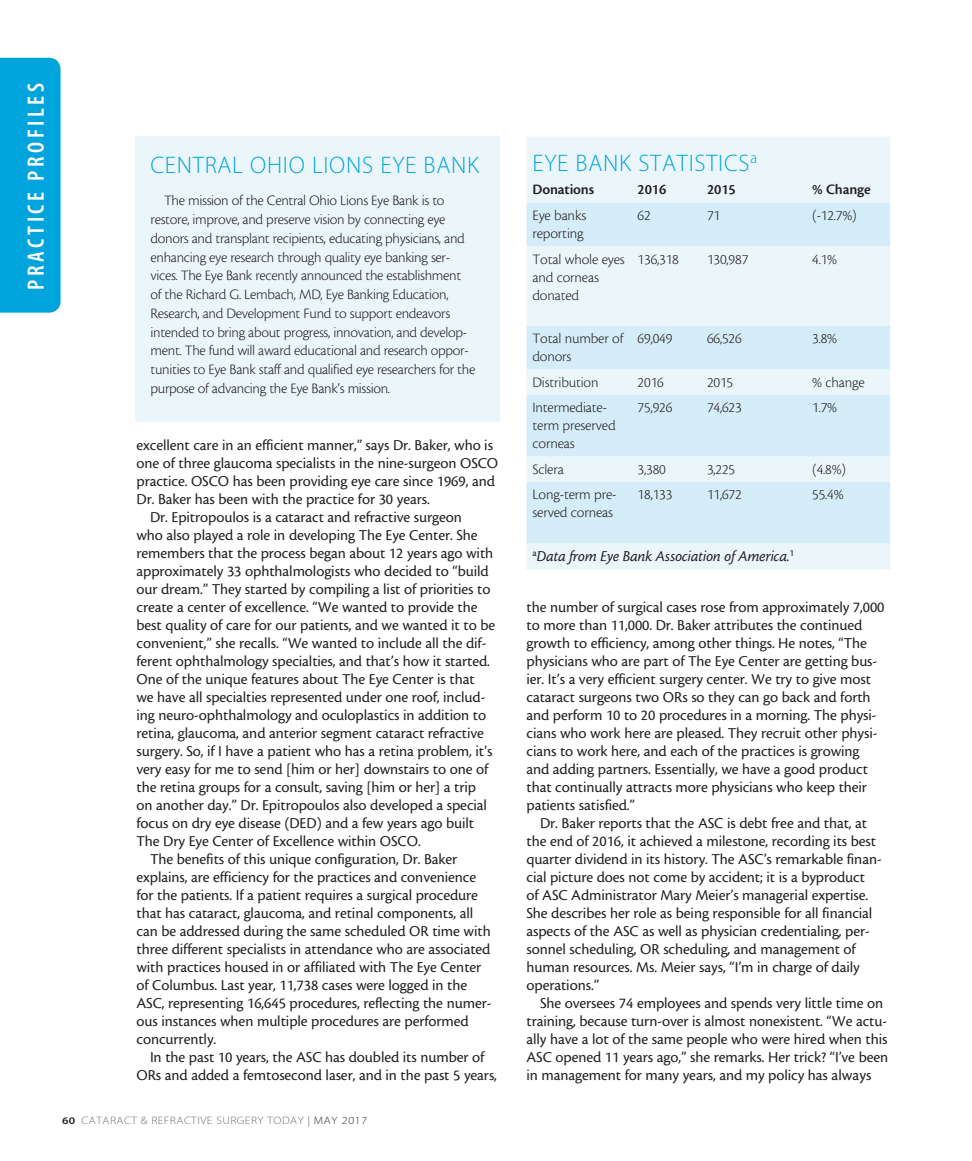
<style>
.page{position:relative;width:972px;height:1161px;background:#fff}
.page>*{position:absolute;margin:0;border:0;box-sizing:border-box;transform-origin:0 0}
.headline{font:24px "Myriad MM 215 600";letter-spacing:.03em;color:#00a4dc}
.t1{font:23.7px "Myriad MM 565 300";letter-spacing:.15em;color:#fff}
.body{font:15.75px/18px "Cronos MM 408 10";letter-spacing:-.005em;color:#231f20}
.table_body{font:15.75px "Cronos MM It 408 10";letter-spacing:-.01em;color:#231f20}
.sidebar_body{font:15px/18.8px "Cronos MM 250 10";letter-spacing:-.02em;color:#231f20}
.table_body-2{font:15px/18px "Cronos MM 250 10";letter-spacing:-.01em;color:#231f20}
.table_body-3{font:15px "Cronos MM 574 10";letter-spacing:-.01em;color:#231f20}
.t2{font:10.8px "Myriad MM 215 600";letter-spacing:.04em;color:#6c6d70;scale:1.11 1}
.s1{font-family:"Myriad MM 565 600";font-size:10.2px;color:#231f20}
.s2{font-family:"Myriad MM 400 600";color:#939598}
.s3{color:#312f30}
</style>
<div class="page">
<div style="left:0;top:58px;width:61px;height:255px;background:#00a4dc"></div>
<div style="left:135px;top:136px;width:365px;height:286px;background:#ebf6fb"></div>
<div style="left:526px;top:136px;width:364px;height:434px;background:#ebf6fb"></div>
<svg style="left:526px;top:203px;width:364px;height:340px;background:#ddf0f9"></svg>
<h2 class="t1" style="left:25px;top:290px;width:208px;rotate:-90deg">PRACTICE PROFILES</h2>
<p class="headline" style="left:151px;top:153px;width:330px">CENTRAL OHIO LIONS EYE BANK</p>
<p class="sidebar_body" style="left:151px;top:192px;width:326px;text-indent:14px">The mission of the Central Ohio Lions Eye Bank is to restore, improve, and preserve vision by connecting eye donors and transplant recipients, educating physicians, and enhancing eye research through quality eye banking ser&shy;vices. The Eye Bank recently announced the establishment of the Richard G. Lembach, MD, Eye Banking Education, Research, and Development Fund to support endeavors intended to bring about progress, innovation, and develop&shy;ment. The fund will award educational and research oppor&shy;tunities to Eye Bank staff and qualified eye researchers for the purpose of advancing the Eye Bank’s mission.</p>
<p class="body" style="left:136px;top:436px;width:363px">excellent care in an efficient manner,” says Dr. Baker, who is one of three glaucoma specialists in the nine-surgeon OSCO practice. OSCO has been providing eye care since 1969, and Dr. Baker has been with the practice for 30 years.</p>
<p class="body" style="left:136px;top:508px;width:360px;text-indent:14px">Dr. Epitropoulos is a cataract and refractive surgeon<br>who also played a role in developing The Eye Center. She remembers that the process began about 12 years ago with approximately 33 ophthalmologists who decided to “build our dream.” They started by compiling a list of priorities to create a center of excellence. “We wanted to provide the best quality of care for our patients, and we wanted it to be convenient,” she recalls. “We wanted to include all the dif&shy;ferent ophthalmology specialties, and that’s how it started.<br>One of the unique features about The Eye Center is that we have all specialties represented under one roof, includ&shy;ing neuro-ophthalmology and oculoplastics in addition to retina, glaucoma, and anterior segment cataract refractive surgery. So, if I have a patient who has a retina problem, it’s very easy for me to send [him or her] downstairs to one of the retina groups for a consult, saving [him or her] a trip on another day.” Dr. Epitropoulos also developed a special focus on dry eye disease (DED) and a few years ago built The Dry Eye Center of Excellence within OSCO.</p>
<p class="body" style="left:136px;top:850px;width:357px;text-indent:14px">The benefits of this unique configuration, Dr. Baker explains, are efficiency for the practices and convenience for the patients. If a patient requires a surgical procedure that has cataract, glaucoma, and retinal components, all can be addressed during the same scheduled OR time with three different specialists in attendance who are associated with practices housed in or affiliated with The Eye Center of Columbus. Last year, 11,738 cases were logged in the ASC, representing 16,645 procedures, reflecting the numer&shy;ous instances when multiple procedures are performed concurrently.</p>
<p class="body" style="left:136px;top:1048px;width:362px;text-align:center">In the past 10 years, the ASC has doubled its number of<br>ORs and added a femtosecond laser, and in the past 5 years,</p>
<p class="t2" style="left:62px;top:1115px;width:277px"><span class="s1">60</span> CATARACT &amp; REFRACTIVE SURGERY TODAY <span class="s2">|</span> <span class="s3">MAY 2017</span></p>
<p class="headline" style="left:532px;top:152px;width:226px">EYE BANK STATISTICS<sup>a</sup></p>
<p class="table_body-3" style="left:532px;top:182px;width:63px">Donations</p>
<p class="table_body-3" style="left:638px;top:182px;width:30px">2016</p>
<p class="table_body-3" style="left:707px;top:182px;width:30px">2015</p>
<p class="table_body-3" style="left:812px;top:182px;width:60px">% Change</p>
<p class="table_body-2" style="left:532px;top:207px;width:55px">Eye banks reporting</p>
<p class="table_body-2" style="left:638px;top:207px;width:15px">62</p>
<p class="table_body-2" style="left:707px;top:207px;width:15px">71</p>
<p class="table_body-2" style="left:812px;top:207px;width:46px">(-12.7%)</p>
<p class="table_body-2" style="left:532px;top:250px;width:94px">Total whole eyes and corneas donated</p>
<p class="table_body-2" style="left:638px;top:250px;width:43px">136,318</p>
<p class="table_body-2" style="left:707px;top:250px;width:43px">130,987</p>
<p class="table_body-2" style="left:812px;top:250px;width:26px">4.1%</p>
<p class="table_body-2" style="left:532px;top:330px;width:92px">Total number of donors</p>
<p class="table_body-2" style="left:638px;top:330px;width:36px">69,049</p>
<p class="table_body-2" style="left:707px;top:330px;width:36px">66,526</p>
<p class="table_body-2" style="left:812px;top:330px;width:26px">3.8%</p>
<p class="table_body-2" style="left:532px;top:373px;width:68px">Distribution</p>
<p class="table_body-2" style="left:638px;top:373px;width:28px">2016</p>
<p class="table_body-2" style="left:707px;top:373px;width:28px">2015</p>
<p class="table_body-2" style="left:812px;top:373px;width:54px">% change</p>
<p class="table_body-2" style="left:532px;top:399px;width:85px">Intermediate&shy;term preserved corneas</p>
<p class="table_body-2" style="left:638px;top:399px;width:36px">75,926</p>
<p class="table_body-2" style="left:707px;top:399px;width:36px">74,623</p>
<p class="table_body-2" style="left:812px;top:399px;width:26px">1.7%</p>
<p class="table_body-2" style="left:532px;top:460px;width:33px">Sclera</p>
<p class="table_body-2" style="left:638px;top:460px;width:30px">3,380</p>
<p class="table_body-2" style="left:707px;top:460px;width:30px">3,225</p>
<p class="table_body-2" style="left:812px;top:460px;width:35px">(4.8%)</p>
<p class="table_body-2" style="left:532px;top:486px;width:85px">Long-term pre&shy;served corneas</p>
<p class="table_body-2" style="left:638px;top:486px;width:36px">18,133</p>
<p class="table_body-2" style="left:707px;top:486px;width:36px">11,672</p>
<p class="table_body-2" style="left:812px;top:486px;width:33px">55.4%</p>
<p class="table_body" style="left:532px;top:548px;width:263px"><sup>a</sup>Data from Eye Bank Association of America.<sup>1</sup></p>
<p class="body" style="left:526px;top:598px;width:360px">the number of surgical cases rose from approximately 7,000 to more than 11,000. Dr. Baker attributes the continued growth to efficiency, among other things. He notes, “The physicians who are part of The Eye Center are getting bus&shy;ier. It’s a very efficient surgery center. We try to give most cataract surgeons two ORs so they can go back and forth and perform 10 to 20 procedures in a morning. The physi&shy;cians who work here are pleased. They recruit other physi&shy;cians to work here, and each of the practices is growing and adding partners. Essentially, we have a good product that continually attracts more physicians who keep their patients satisfied.”</p>
<p class="body" style="left:526px;top:814px;width:357px;text-indent:14px">Dr. Baker reports that the ASC is debt free and that, at the end of 2016, it achieved a milestone, recording its best quarter dividend in its history. The ASC’s remarkable finan&shy;cial picture does not come by accident; it is a byproduct<br>of ASC Administrator Mary Meier’s managerial expertise.<br>She describes her role as being responsible for all financial aspects of the ASC as well as physician credentialing, per&shy;sonnel scheduling, OR scheduling, and management of human resources. Ms. Meier says, “I’m in charge of daily operations.”</p>
<p class="body" style="left:526px;top:994px;width:363px;text-indent:14px">She oversees 74 employees and spends very little time on training, because turn-over is almost nonexistent. “We actu&shy;ally have a lot of the same people who were hired when this ASC opened 11 years ago,” she remarks. Her trick? “I’ve been in management for many years, and my policy has always</p>
</div>
